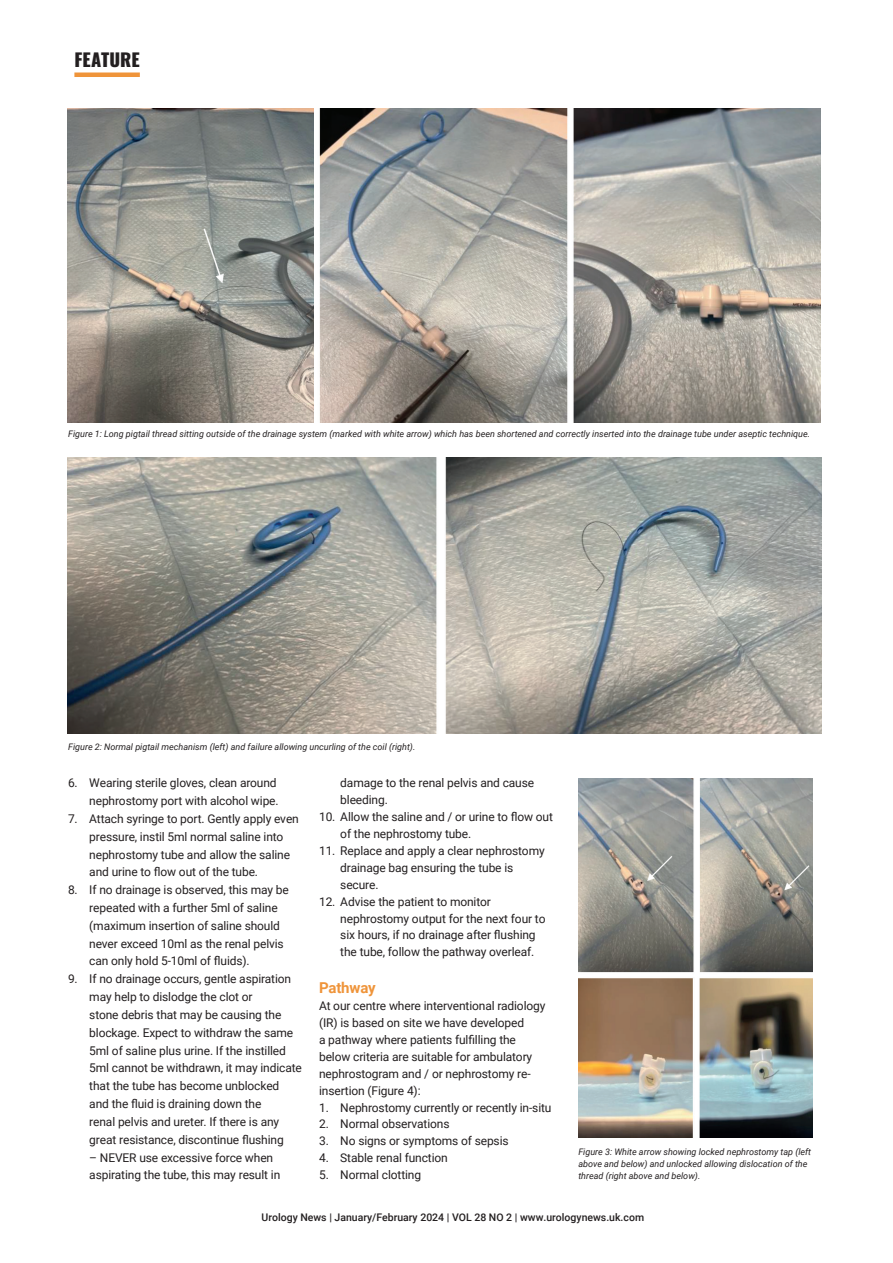
<style>
.page{position:relative;width:893px;height:1263px;background:#fff}
.page>*{position:absolute;margin:0;border:0;box-sizing:border-box;transform-origin:0 0}
.t1{font:800 18px "Oswald";letter-spacing:.005em;color:#231f20}
.t2{font:700 15px "Roboto";letter-spacing:-.01em;color:#ef943a}
.t3{font:12px/17.9px "Roboto";letter-spacing:-.01em;color:#231f20}
.t4{font:500 10.5px "Roboto";color:#231f20}
.t5{font:italic 9px/12px "Roboto";color:#231f20}
</style>
<div class="page">
<img style="left:68px;top:457px;width:754px;height:276px">
<img style="left:68px;top:109px;width:246px;height:313px">
<img style="left:319px;top:109px;width:502px;height:313px">
<img style="left:578px;top:778px;width:234px;height:359px">
<div style="left:74px;top:72px;width:66px;height:5px;background:#ef943a"></div>
<h1 class="t1" style="left:74px;top:50px;width:67px">FEATURE</h1>
<p class="t5" style="left:68px;top:428px;width:743px">Figure 1: Long pigtail thread sitting outside of the drainage system (marked with white arrow) which has been shortened and correctly inserted into the drainage tube under aseptic technique.</p>
<p class="t5" style="left:68px;top:740px;width:349px">Figure 2: Normal pigtail mechanism (left) and failure allowing uncurling of the coil (right).</p>
<p class="t3" style="left:68px;top:774px;width:212px;text-align:right">6. Wearing sterile gloves, clean around nephrostomy port with alcohol wipe.</p>
<p class="t3" style="left:89px;top:809px;width:211px;text-indent:-21px">7. Attach syringe to port. Gently apply even pressure, instil 5ml normal saline into nephrostomy tube and allow the saline and urine to flow out of the tube.</p>
<p class="t3" style="left:89px;top:880px;width:201px;text-indent:-21px">8. If no drainage is observed, this may be repeated with a further 5ml of saline (maximum insertion of saline should never exceed 10ml as the renal pelvis can only hold 5-10ml of fluids).</p>
<p class="t3" style="left:89px;top:970px;width:214px;text-indent:-21px">9. If no drainage occurs, gentle aspiration may help to dislodge the clot or<br>stone debris that may be causing the blockage. Expect to withdraw the same 5ml of saline plus urine. If the instilled 5ml cannot be withdrawn, it may indicate that the tube has become unblocked and the fluid is draining down the<br>renal pelvis and ureter. If there is any great resistance, discontinue flushing</p>
<p class="t3" style="left:89px;top:1148px;width:193px">– NEVER use excessive force when aspirating the tube, this may result in</p>
<p class="t5" style="left:578px;top:1146px;width:234px">Figure 3: White arrow showing locked nephrostomy tap (left above and below) and unlocked allowing dislocation of the thread (right above and below).</p>
<p class="t4" style="left:262px;top:1210px;width:384px">Urology News | January/February 2024 | VOL 28 NO 2 | www.urologynews.uk.com</p>
<p class="t3" style="left:340px;top:774px;width:195px;line-height:17px">damage to the renal pelvis and cause bleeding.</p>
<p class="t3" style="left:340px;top:808px;width:214px;line-height:17px;text-indent:-21px">10. Allow the saline and / or urine to flow out of the nephrostomy tube.</p>
<p class="t3" style="left:340px;top:842px;width:206px;line-height:17px;text-indent:-21px">11. Replace and apply a clear nephrostomy drainage bag ensuring the tube is secure.</p>
<p class="t3" style="left:340px;top:892px;width:207px;line-height:17px;text-indent:-21px">12. Advise the patient to monitor nephrostomy output for the next four to six hours, if no drainage after flushing the tube, follow the pathway overleaf.</p>
<p class="t2" style="left:319px;top:977px;width:58px">Pathway</p>
<p class="t3" style="left:319px;top:997px;width:228px;line-height:17px">At our centre where interventional radiology (IR) is based on site we have developed<br>a pathway where patients fulfilling the below criteria are suitable for ambulatory nephrostogram and / or nephrostomy re&shy;insertion (Figure 4):</p>
<p class="t3" style="left:319px;top:1098px;width:234px">1. Nephrostomy currently or recently in-situ</p>
<p class="t3" style="left:319px;top:1115px;width:132px">2. Normal observations</p>
<p class="t3" style="left:319px;top:1132px;width:191px">3. No signs or symptoms of sepsis</p>
<p class="t3" style="left:319px;top:1149px;width:130px">4. Stable renal function</p>
<p class="t3" style="left:319px;top:1165px;width:104px">5. Normal clotting</p>
</div>
